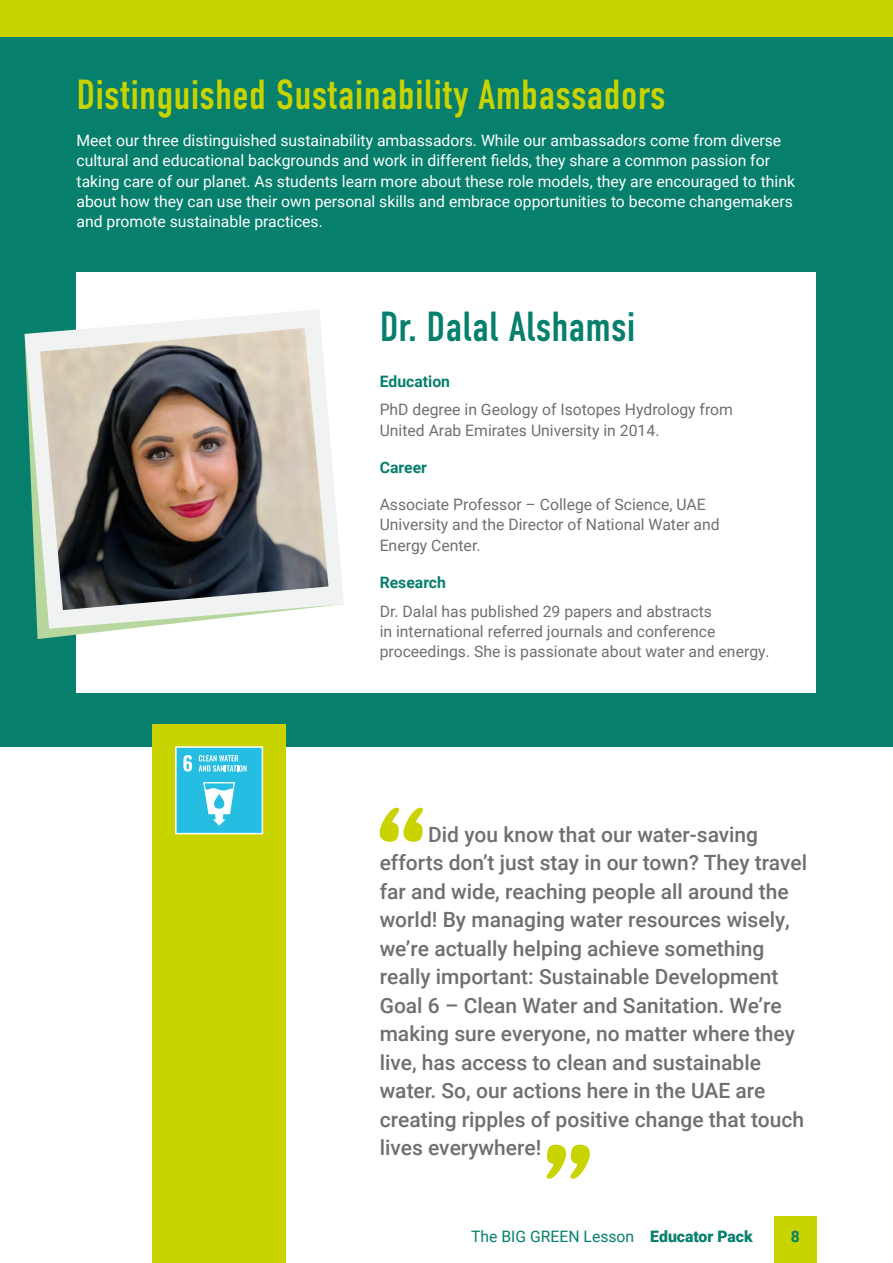
<style>
.page{position:relative;width:893px;height:1263px;background:#fff}
.page>*{position:absolute;margin:0;border:0;box-sizing:border-box;transform-origin:0 0}
.t1{font:42px "DIN Condensed";color:#c8d300}
.t2{font:42px "DIN Condensed";color:#067f6c}
.t3{font:500 21px/28.5px "Roboto";color:#706f6f}
.t4{font:15.75px/20.2px "Roboto";color:#fff}
.t5{font:15.75px/20.2px "Roboto";color:#706f6f}
.t6{font:15.75px "Roboto";color:#067f6c}
.t7{font:700 15.75px "Roboto";color:#067f6c}
.s1{font-weight:900}
</style>
<div class="page">
<div style="left:0;top:0;width:893px;height:746px;background:#067f6c"></div>
<div style="left:77px;top:273px;width:739px;height:420px;background:#fff"></div>
<svg style="left:380px;top:808px;width:43px;height:34px"></svg>
<svg style="left:547px;top:1145px;width:43px;height:34px"></svg>
<svg style="left:37px;top:629px;width:88px;height:10px"></svg>
<svg style="left:25px;top:309px;width:319px;height:320px"></svg>
<img style="left:40px;top:328px;width:288px;height:282px">
<div style="left:152px;top:725px;width:134px;height:538px;background:#c8d300"></div>
<svg style="left:175px;top:746px;width:89px;height:89px"></svg>
<div style="left:774px;top:1217px;width:42px;height:46px;background:#c8d300"></div>
<div style="left:0;top:0;width:893px;height:37px;background:#c8d300"></div>
<h1 class="t1" style="left:77px;top:71px;width:591px">Distinguished Sustainability Ambassadors</h1>
<p class="t4" style="left:77px;top:130px;width:720px">Meet our three distinguished sustainability ambassadors. While our ambassadors come from diverse cultural and educational backgrounds and work in different fields, they share a common passion for taking care of our planet. As students learn more about these role models, they are encouraged to think about how they can use their own personal skills and embrace opportunities to become changemakers and promote sustainable practices.</p>
<h1 class="t2" style="left:380px;top:303px;width:257px">Dr. Dalal Alshamsi</h1>
<p class="t7" style="left:380px;top:370px;width:72px">Education</p>
<p class="t5" style="left:380px;top:399px;width:355px">PhD degree in Geology of Isotopes Hydrology from<br>United Arab Emirates University in 2014.</p>
<p class="t7" style="left:380px;top:456px;width:49px">Career</p>
<p class="t5" style="left:380px;top:494px;width:342px">Associate Professor – College of Science, UAE<br>University and the Director of National Water and<br>Energy Center.</p>
<p class="t7" style="left:380px;top:571px;width:68px">Research</p>
<p class="t5" style="left:380px;top:600px;width:392px">Dr. Dalal has published 29 papers and abstracts<br>in international referred journals and conference proceedings. She is passionate about water and energy.</p>
<p class="t3" style="left:380px;top:819px;width:429px;text-indent:48px">Did you know that our water-saving efforts don’t just stay in our town? They travel far and wide, reaching people all around the world! By managing water resources wisely, we’re actually helping achieve something really important: Sustainable Development Goal 6 – Clean Water and Sanitation. We’re making sure everyone, no matter where they live, has access to clean and sustainable water. So, our actions here in the UAE are creating ripples of positive change that touch lives everywhere!</p>
<p class="t6" style="left:471px;top:1225px;width:283px">The BIG GREEN Lesson <span class="s1">Educator Pack</span></p>
<p class="t7" style="left:791px;top:1225px;width:11px">8</p>
</div>
